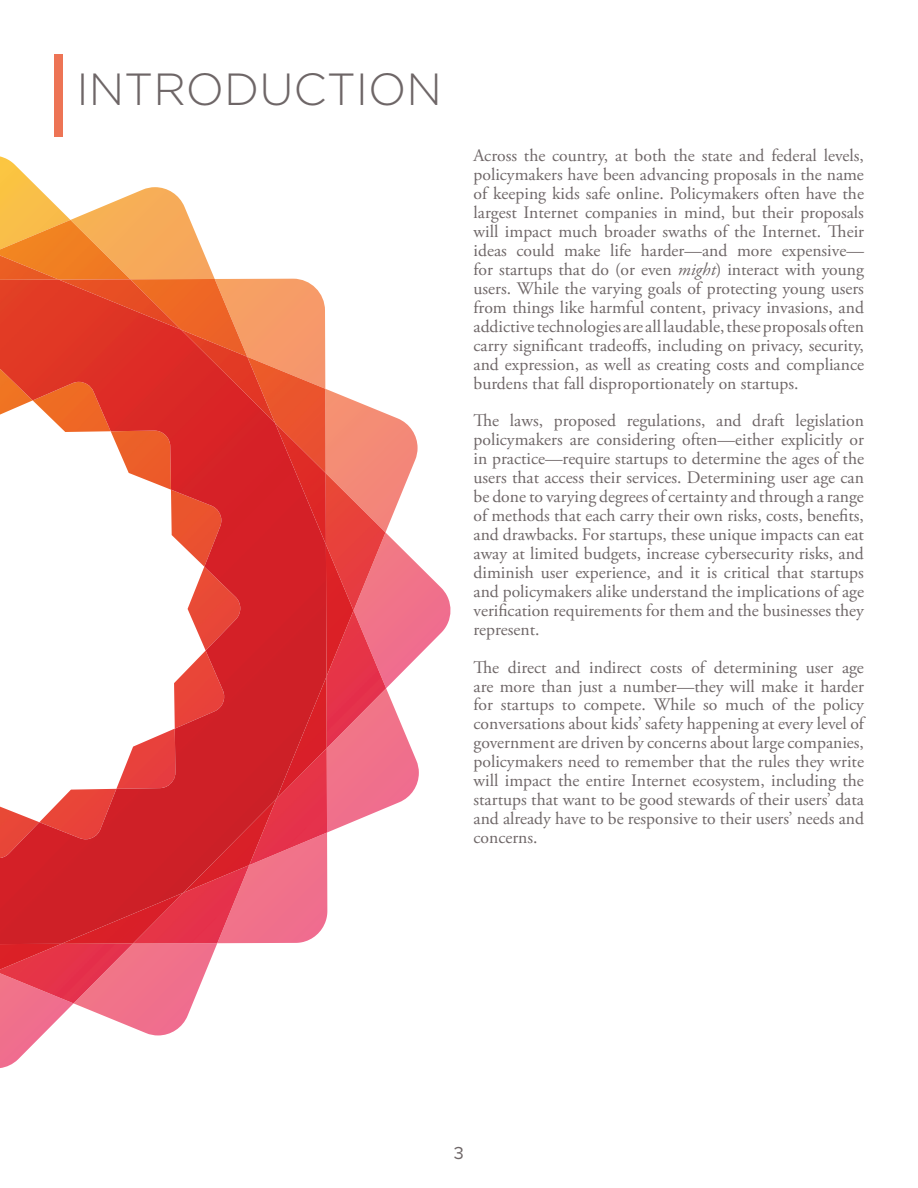
<style>
.page{position:relative;width:918px;height:1188px;background:#fff}
.page>*{position:absolute;margin:0;border:0;box-sizing:border-box;transform-origin:0 0}
.CHAPTER_Headers{font:300 45px "Gotham";color:#6e6667}
.t1{font:18px "Proxima Nova";color:#6e6667}
.Body{font:17.7px/18.9px "Adobe Garamond Pro";color:#6e6667;text-align:justify}
.s1{font-style:italic}
</style>
<div class="page">
<svg style="left:74px;top:413px;width:344px;height:622px"></svg>
<svg style="left:0;top:1003px;width:74px;height:65px"></svg>
<img style="left:0;top:970px;width:133px;height:33px">
<svg style="left:0;top:156px;width:70px;height:64px"></svg>
<svg style="left:354px;top:610px;width:94px;height:223px"></svg>
<svg style="left:70px;top:187px;width:120px;height:33px"></svg>
<img style="left:0;top:220px;width:386px;height:528px">
<img style="left:0;top:256px;width:354px;height:714px">
<img style="left:0;top:280px;width:240px;height:508px">
<div style="left:54px;top:54px;width:8px;height:82px;background:#ed7455"></div>
<p class="CHAPTER_Headers" style="left:76px;top:61px;width:367px">INTRODUCTION</p>
<p class="Body" style="left:474px;top:147px;width:392px">Across the country, at both the state and federal levels, policymakers have been advancing proposals in the name of keeping kids safe online. Policymakers often have the largest Internet companies in mind, but their proposals will impact much broader swaths of the Internet. Their ideas could make life harder—and more expensive— for startups that do (or even <span class="s1">might</span>) interact with young users. While the varying goals of protecting young users from things like harmful content, privacy invasions, and addictive technologies are all laudable, these proposals often carry significant tradeoffs, including on privacy, security, and expression, as well as creating costs and compliance burdens that fall disproportionately on startups.</p>
<p class="Body" style="left:474px;top:412px;width:392px">The laws, proposed regulations, and draft legislation policymakers are considering often—either explicitly or in practice—require startups to determine the ages of the users that access their services. Determining user age can be done to varying degrees of certainty and through a range of methods that each carry their own risks, costs, benefits, and drawbacks. For startups, these unique impacts can eat away at limited budgets, increase cybersecurity risks, and diminish user experience, and it is critical that startups and policymakers alike understand the implications of age verification requirements for them and the businesses they represent.</p>
<p class="Body" style="left:474px;top:658px;width:392px">The direct and indirect costs of determining user age are more than just a number—they will make it harder for startups to compete. While so much of the policy conversations about kids’ safety happening at every level of government are driven by concerns about large companies, policymakers need to remember that the rules they write will impact the entire Internet ecosystem, including the startups that want to be good stewards of their users’ data and already have to be responsive to their users’ needs and concerns.</p>
<p class="t1" style="left:454px;top:1143px;width:12px">3</p>
</div>
